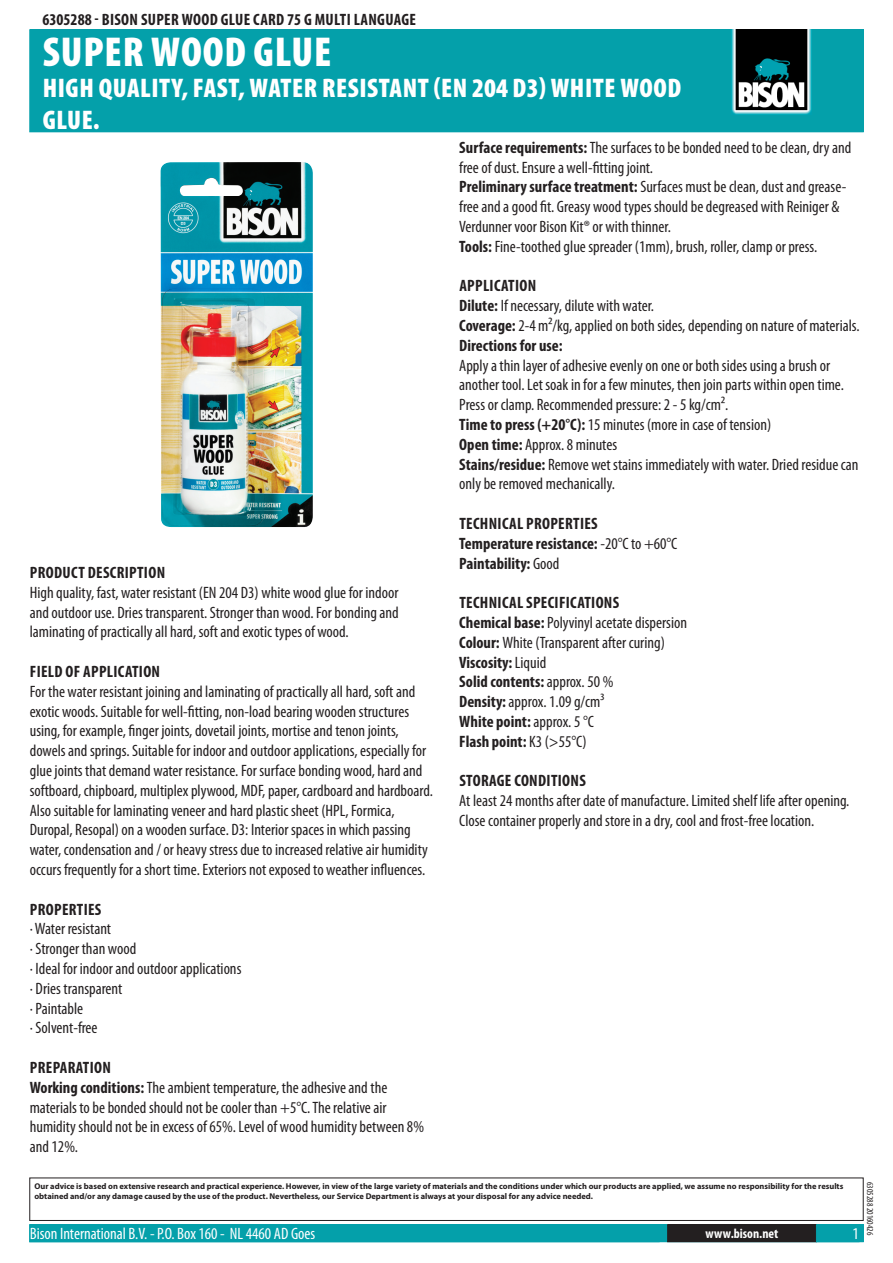
<style>
.page{position:relative;width:893px;height:1263px;background:#fff}
.page>*{position:absolute;margin:0;border:0;box-sizing:border-box;transform-origin:0 0}
.PageHeader{font:900 condensed 42px "Myriad Pro";letter-spacing:.02em;color:#fff}
.PageSubheader{font:900 condensed 27px/32.4px "Myriad Pro";letter-spacing:.02em;color:#fff}
.Regular{font:condensed 16.5px/19.8px "Myriad Pro";color:#231f20}
.TOCItem{font:700 condensed 16.5px "Myriad Pro";letter-spacing:.02em;color:#231f20}
.Regular-2{font:700 condensed 16.5px "Myriad Pro";color:#231f20}
.ContactData{font:condensed 16.5px "Myriad Pro";color:#fff}
.URL{font:700 condensed 13.5px "Myriad Pro";color:#fff}
.Revisie{font:condensed 9px "Myriad Pro";color:#231f20}
.Disclaimer{font:700 8.4px/10.1px "Myriad Pro";color:#231f20}
.s1{font-weight:700}
.s2{font-weight:400}
</style>
<div class="page">
<div style="left:30px;top:30px;width:833px;height:102px;background:#04a0aa"></div>
<div style="left:731px;top:30px;width:85px;height:85px;background:linear-gradient(to bottom,#05a7b3,#04a6b2)"></div>
<img style="left:731px;top:30px;width:80px;height:85px">
<div style="left:29px;top:1177px;width:835px;height:44px;border:1px solid #231f20"></div>
<div style="left:30px;top:1225px;width:833px;height:17px;background:#04a0aa"></div>
<div style="left:29px;top:1224px;width:835px;height:18px;border:1px solid #04a0aa"></div>
<div style="left:668px;top:1225px;width:148px;height:17px;background:#231f20"></div>
<div style="left:667px;top:1224px;width:150px;height:18px;border:1px solid #231f20"></div>
<img style="left:160px;top:162px;width:153px;height:365px">
<p class="TOCItem" style="left:43px;top:9px;width:375px">6305288 - Bison Super Wood Glue card 75 g Multi Language</p>
<p class="PageHeader" style="left:43px;top:25px;width:290px">SUPER WOOD GLUE</p>
<p class="PageSubheader" style="left:43px;top:71px;width:640px">HIGH QUALITY, FAST, WATER RESISTANT (EN 204 D3) WH ITE WOOD<br>GLUE.</p>
<p class="TOCItem" style="left:30px;top:562px;width:137px">Product description</p>
<p class="Regular" style="left:30px;top:582px;width:371px;text-align:justify">High quality, fast, water resistant (EN 204 D3) white wood glue for indoor and outdoor use. Dries transparent. Stronger than wood. For bonding and laminating of practically all hard, soft and exotic types of wood.</p>
<p class="TOCItem" style="left:30px;top:661px;width:132px">Field of application</p>
<p class="Regular" style="left:30px;top:681px;width:405px">For the water resistant joining and laminating of practically all hard, soft and exotic woods. Suitable for well-fitting, non-load bearing wooden structures using, for example, finger joints, dovetail joints, mortise and tenon joints, dowels and springs. Suitable for indoor and outdoor applications, especially for glue joints that demand water resistance. For surface bonding wood, hard and softboard, chipboard, multiplex plywood, MDF, paper, cardboard and hardboard.<br>Also suitable for laminating veneer and hard plastic sheet (HPL, Formica, Duropal, Resopal) on a wooden surface. D3: Interior spaces in which passing water, condensation and / or heavy stress due to increased relative air humidity occurs frequently for a short time. Exteriors not exposed to weather influences.</p>
<p class="TOCItem" style="left:30px;top:899px;width:73px">Properties</p>
<p class="Regular" style="left:30px;top:919px;width:83px">· Water resistant</p>
<p class="Regular" style="left:30px;top:939px;width:108px">· Stronger than wood</p>
<p class="Regular" style="left:30px;top:958px;width:213px">· Ideal for indoor and outdoor applications</p>
<p class="Regular" style="left:30px;top:978px;width:94px">· Dries transparent</p>
<p class="Regular" style="left:30px;top:998px;width:55px">· Paintable</p>
<p class="Regular" style="left:30px;top:1018px;width:69px">· Solvent-free</p>
<p class="TOCItem" style="left:30px;top:1057px;width:83px">Preparation</p>
<p class="Regular" style="left:30px;top:1077px;width:396px"><span class="s1">Working conditions:</span> The ambient temperature, the adhesive and the materials to be bonded should not be cooler than +5°C. The relative air humidity should not be in excess of 65%. Level of wood humidity between 8% and 1 2%.</p>
<p class="Regular" style="left:459px;top:137px;width:394px"><span class="s1">Surface requirements:</span> The surfaces to be bonded need to be clean, dry and free of dust. Ensure a well-fitting joint.</p>
<p class="Regular" style="left:459px;top:177px;width:389px"><span class="s1">Preliminary surface treatment:</span> Surfaces must be clean, dust and grease&shy;free and a good fit. Greasy wood types should be degreased with Reiniger &amp;<br>Verdunner voor Bison Kit® or with thinner.</p>
<p class="Regular" style="left:459px;top:236px;width:360px"><span class="s1">Tools:</span> Fine-toothed glue spreader (1 mm), brush, roller, clamp or press.</p>
<p class="TOCItem" style="left:459px;top:275px;width:78px">Application</p>
<p class="Regular" style="left:459px;top:296px;width:196px"><span class="s1">Dilute:</span> If necessary, dilute with water.</p>
<p class="Regular" style="left:459px;top:315px;width:402px"><span class="s1">Coverage:</span> 2-4 m²/kg, applied on both sides, depending on nature of materials.</p>
<p class="Regular-2" style="left:459px;top:335px;width:105px">Directions for use:</p>
<p class="Regular" style="left:459px;top:355px;width:386px">Apply a thin layer of adhesive evenly on one or both sides using a brush or another tool. Let soak in for a few minutes, then join parts within open time.<br>Press or clamp. Recommended pressure: 2 - 5 kg/cm².</p>
<p class="Regular" style="left:459px;top:414px;width:314px"><span class="s1">Time to press (+20°C):</span> 1 5 minutes (more in case of tension)</p>
<p class="Regular" style="left:459px;top:434px;width:159px"><span class="s1">Open time:</span> Approx. 8 minutes</p>
<p class="Regular" style="left:459px;top:454px;width:401px"><span class="s1">Stains/residue:</span> Remove wet stains immediately with water. Dried residue can only be removed mechanically.</p>
<p class="TOCItem" style="left:459px;top:513px;width:140px">Technical properties</p>
<p class="Regular-2" style="left:459px;top:533px;width:220px">Temperature resistance: <span class="s2">-20°C to +60°C</span></p>
<p class="Regular-2" style="left:459px;top:553px;width:102px">Paintability: <span class="s2">Good</span></p>
<p class="TOCItem" style="left:459px;top:592px;width:161px">Technical specifications</p>
<p class="Regular" style="left:459px;top:612px;width:229px"><span class="s1">Chemical base:</span> Polyvinyl acetate dispersion</p>
<p class="Regular" style="left:459px;top:632px;width:207px"><span class="s1">Colour:</span> White (Transparent after curing)</p>
<p class="Regular-2" style="left:459px;top:652px;width:89px">Viscosity: <span class="s2">Liquid</span></p>
<p class="Regular-2" style="left:459px;top:671px;width:156px">Solid contents: <span class="s2">approx. 50 %</span></p>
<p class="Regular" style="left:459px;top:692px;width:147px"><span class="s1">Density:</span> approx. 1 .09 g/cm³</p>
<p class="Regular-2" style="left:459px;top:711px;width:136px">White point: <span class="s2">approx. 5 °C</span></p>
<p class="Regular-2" style="left:459px;top:731px;width:129px">Flash point: <span class="s2">K3 (&gt;55°C)</span></p>
<p class="TOCItem" style="left:459px;top:770px;width:128px">Storage conditions</p>
<p class="Regular" style="left:459px;top:791px;width:392px">At least 24 months after date of manufacture. Limited shelf life after opening.<br>Close container properly and store in a dry, cool and frost-free location.</p>
<p class="Disclaimer" style="left:34px;top:1181px;width:810px">Our advice is based on extensive research and practical experience. However, in view of the large variety of materials and the conditions under which our products are applied, we assume no responsibility for the results obtained and/or any damage caused by the use of the product. Nevertheless, our Service Department is always at your disposal for any advice needed.</p>
<p class="ContactData" style="left:30px;top:1224px;width:287px">Bison International B.V. - P.O. Box 1 60 - NL 4460 AD Goes</p>
<p class="URL" style="left:706px;top:1225px;width:74px">www.bison.net</p>
<p class="Revisie" style="left:875px;top:1182px;width:55px;rotate:90deg">6305288 201 60426</p>
</div>
